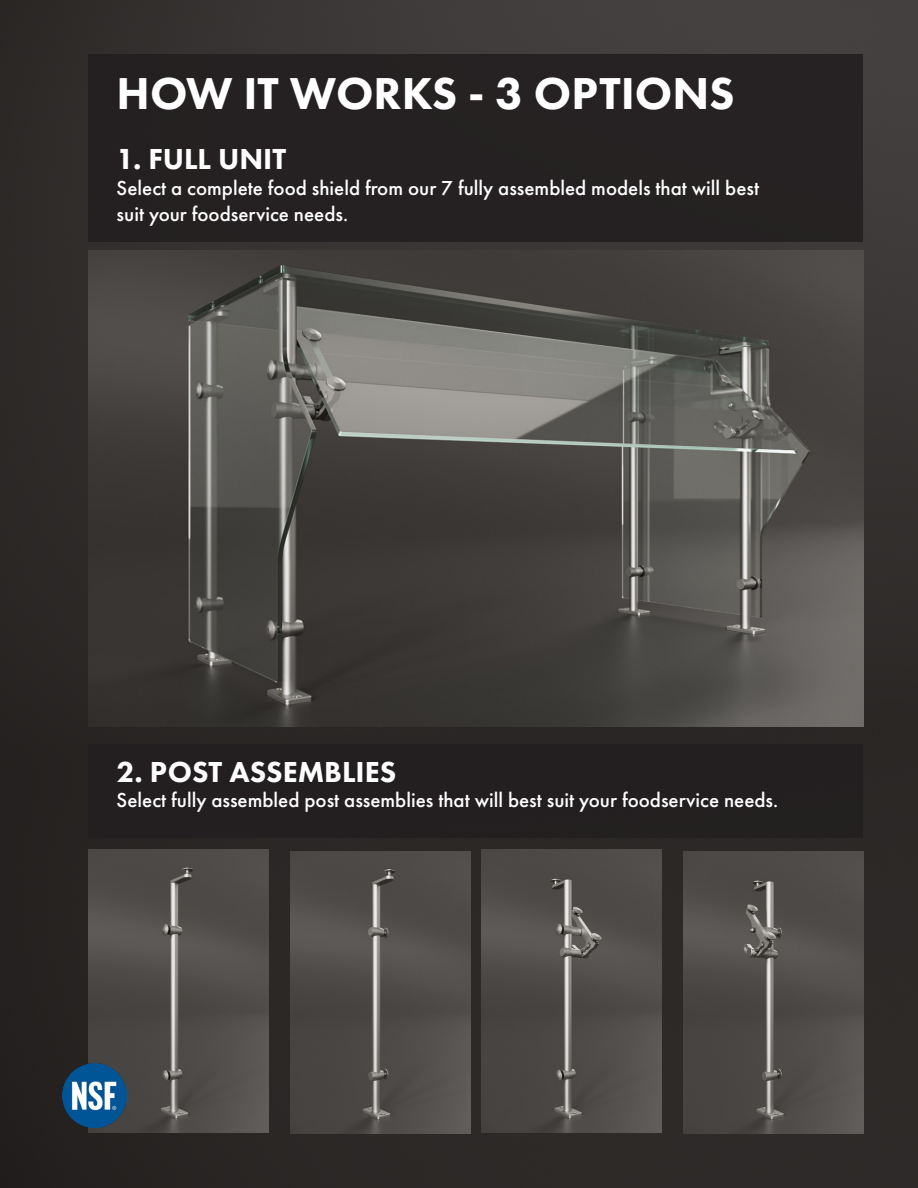
<style>
.page{position:relative;width:918px;height:1188px;background:#fff}
.page>*{position:absolute;margin:0;border:0;box-sizing:border-box;transform-origin:0 0}
.t1{font:800 46.35px "Futura PT";color:#fff}
.t2{font:800 30px "Futura PT";color:#fff}
.t3{font:500 21px/25.2px "Futura PT";color:#fff}
</style>
<div class="page">
<img style="left:0;top:0;width:918px;height:1188px">
<img style="left:89px;top:251px;width:774px;height:475px">
<img style="left:291px;top:851px;width:180px;height:283px">
<img style="left:89px;top:850px;width:180px;height:282px">
<img style="left:684px;top:851px;width:180px;height:283px">
<img style="left:482px;top:850px;width:180px;height:282px">
<div style="left:89px;top:55px;width:774px;height:187px;background:#231f20"></div>
<div style="left:89px;top:744px;width:774px;height:94px;background:#231f20"></div>
<img style="left:63px;top:1064px;width:63px;height:64px">
<p class="t1" style="left:117px;top:64px;width:620px">HOW IT WORKS - 3 OPTIONS</p>
<p class="t2" style="left:117px;top:140px;width:171px">1. FULL UNIT</p>
<p class="t3" style="left:117px;top:176px;width:644px">Select a complete food shield from our 7 fully assembled models that will best suit your foodservice needs.</p>
<p class="t2" style="left:117px;top:753px;width:281px">2. POST ASSEMBLIES</p>
<p class="t3" style="left:117px;top:787px;width:663px">Select fully assembled post assemblies that will best suit your foodservice needs.</p>
</div>
